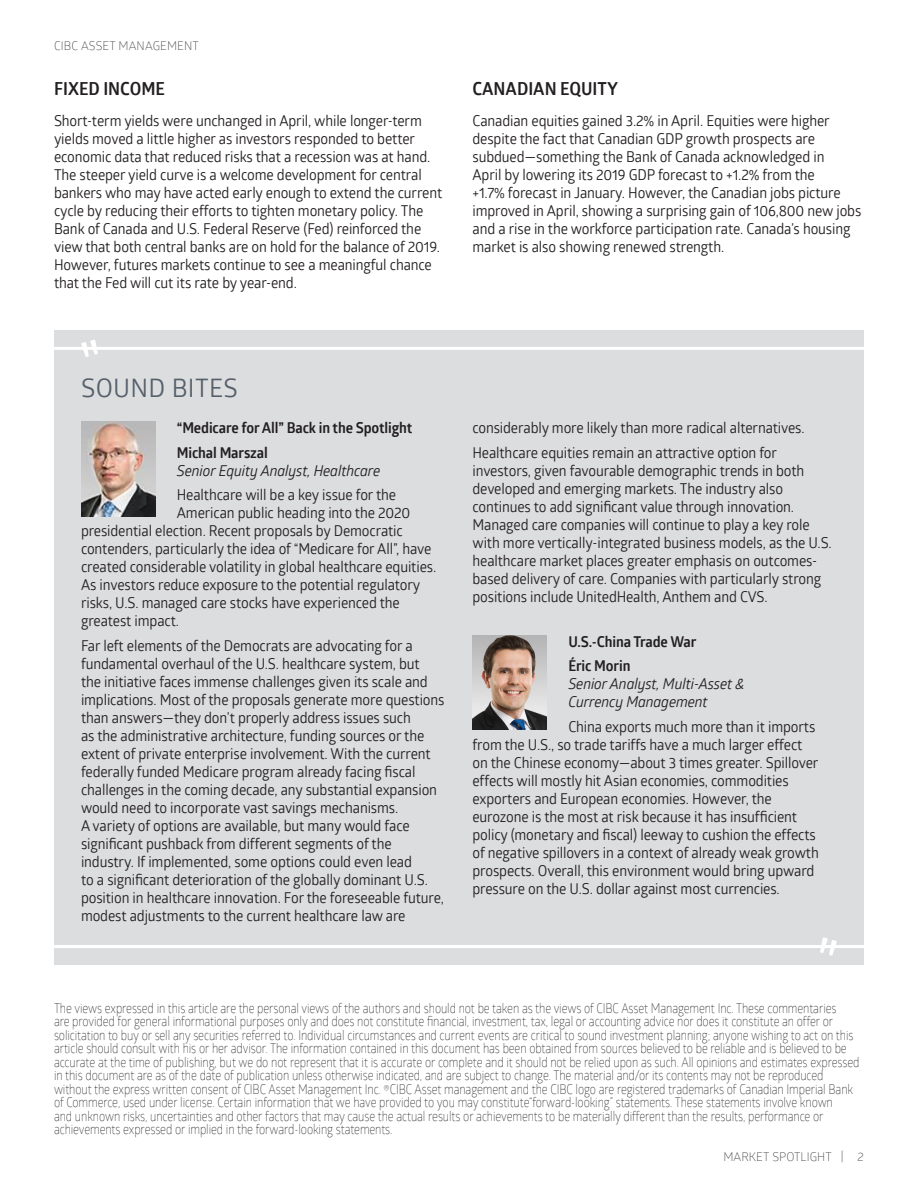
<style>
.page{position:relative;width:918px;height:1188px;background:#fff}
.page>*{position:absolute;margin:0;border:0;box-sizing:border-box;transform-origin:0 0}
.SubHeader_H3{font:25.5px "Glober";letter-spacing:.01em;color:#56606b}
.Subheader_H4{font:700 18px "Glober";color:#231f20;scale:.95 1}
.Body_P{font:15px/18px "Glober";letter-spacing:-.01em;color:#231f20;scale:.95 1}
.Body_P-2{font:italic 15px/18px "Glober";letter-spacing:-.01em;color:#231f20;scale:.95 1}
.Body_P-3{font:700 15px "Glober";letter-spacing:-.01em;color:#231f20;scale:.95 1}
.Disclaimer_P{font:300 13.5px/13.5px "Glober";letter-spacing:-.01em;color:#231f20;scale:.85 1}
.t1{font:300 12px "Glober";letter-spacing:.01em;color:#231f20}
.s1{font-weight:700;font-style:normal}
</style>
<div class="page">
<div style="left:54px;top:331px;width:810px;height:634px;background:#dcdddf"></div>
<hr style="left:47px;top:347px;width:824px;height:3px;background:#fff">
<svg style="left:81px;top:340px;width:17px;height:17px"></svg>
<hr style="left:47px;top:945px;width:824px;height:3px;background:#fff">
<svg style="left:820px;top:937px;width:17px;height:18px"></svg>
<img style="left:472px;top:635px;width:75px;height:94px">
<img style="left:81px;top:422px;width:74px;height:94px">
<p class="t1" style="left:54px;top:37px;width:146px">CIBC ASSET MANAGEMENT</p>
<p class="Subheader_H4" style="left:54px;top:76px;width:118px">FIXED INCOME</p>
<p class="Body_P" style="left:54px;top:111px;width:410px">Short-term yields were unchanged in April, while longer-term yields moved a little higher as investors responded to better economic data that reduced risks that a recession was at hand.<br>The steeper yield curve is a welcome development for central bankers who may have acted early enough to extend the current cycle by reducing their efforts to tighten monetary policy. The Bank of Canada and U.S. Federal Reserve (Fed) reinforced the view that both central banks are on hold for the balance of 2019.<br>However, futures markets continue to see a meaningful chance that the Fed will cut its rate by year-end.</p>
<p class="Subheader_H4" style="left:473px;top:76px;width:155px">CANADIAN EQUITY</p>
<p class="Body_P" style="left:472px;top:111px;width:411px">Canadian equities gained 3.2% in April. Equities were higher despite the fact that Canadian GDP growth prospects are subdued—something the Bank of Canada acknowledged in<br>April by lowering its 2019 GDP forecast to +1.2% from the<br>+1.7% forecast in January. However, the Canadian jobs picture improved in April, showing a surprising gain of 106,800 new jobs and a rise in the workforce participation rate. Canada’s housing market is also showing renewed strength.</p>
<p class="SubHeader_H3" style="left:81px;top:370px;width:158px">SOUND BITES</p>
<p class="Body_P-3" style="left:177px;top:417px;width:249px">“Medicare for All” Back in the Spotlight</p>
<p class="Body_P-2" style="left:177px;top:443px;width:216px"><span class="s1">Michal Marszal<br></span>Senior Equity Analyst, Healthcare</p>
<p class="Body_P" style="left:177px;top:486px;width:232px">Healthcare will be a key issue for the</p>
<p class="Body_P" style="left:177px;top:504px;width:247px">American public heading into the 2020</p>
<p class="Body_P" style="left:81px;top:522px;width:340px">presidential election. Recent proposals by Democratic</p>
<p class="Body_P" style="left:81px;top:540px;width:370px">contenders, particularly the idea of “Medicare for All”, have</p>
<p class="Body_P" style="left:81px;top:558px;width:375px">created considerable volatility in global healthcare equities.</p>
<p class="Body_P" style="left:81px;top:576px;width:359px">As investors reduce exposure to the potential regulatory</p>
<p class="Body_P" style="left:81px;top:594px;width:337px">risks, U.S. managed care stocks have experienced the</p>
<p class="Body_P" style="left:81px;top:612px;width:105px">greatest impact.</p>
<p class="Body_P" style="left:81px;top:636px;width:384px">Far left elements of the Democrats are advocating for a fundamental overhaul of the U.S. healthcare system, but<br>the initiative faces immense challenges given its scale and implications. Most of the proposals generate more questions than answers—they don’t properly address issues such<br>as the administrative architecture, funding sources or the extent of private enterprise involvement. With the current federally funded Medicare program already facing fiscal challenges in the coming decade, any substantial expansion would need to incorporate vast savings mechanisms.<br>A variety of options are available, but many would face significant pushback from different segments of the industry. If implemented, some options could even lead<br>to a significant deterioration of the globally dominant U.S. position in healthcare innovation. For the foreseeable future, modest adjustments to the current healthcare law are</p>
<p class="Body_P" style="left:472px;top:418px;width:351px">considerably more likely than more radical alternatives.</p>
<p class="Body_P" style="left:472px;top:443px;width:380px">Healthcare equities remain an attractive option for investors, given favourable demographic trends in both developed and emerging markets. The industry also continues to add significant value through innovation.<br>Managed care companies will continue to play a key role with more vertically-integrated business models, as the U.S. healthcare market places greater emphasis on outcomes&shy;based delivery of care. Companies with particularly strong positions include UnitedHealth, Anthem and CVS.</p>
<p class="Body_P-3" style="left:568px;top:631px;width:136px">U.S.-China Trade War</p>
<p class="Body_P-2" style="left:568px;top:657px;width:187px"><span class="s1">Éric Morin<br></span>Senior Analyst, Multi-Asset &amp;<br>Currency Management</p>
<p class="Body_P" style="left:472px;top:717px;width:366px;text-indent:96px">China exports much more than it imports from the U.S., so trade tariffs have a much larger effect on the Chinese economy—about 3 times greater. Spillover effects will mostly hit Asian economies, commodities exporters and European economies. However, the eurozone is the most at risk because it has insufficient policy (monetary and fiscal) leeway to cushion the effects of negative spillovers in a context of already weak growth prospects. Overall, this environment would bring upward pressure on the U.S. dollar against most currencies.</p>
<p class="Disclaimer_P" style="left:54px;top:1000px;width:949px">The views expressed in this article are the personal views of the authors and should not be taken as the views of CIBC Asset Management Inc. These commentaries<br>are provided for general informational purposes only and does not constitute financial, investment, tax, legal or accounting advice nor does it constitute an offer or solicitation to buy or sell any securities referred to. Individual circumstances and current events are critical to sound investment planning; anyone wishing to act on this article should consult with his or her advisor. The information contained in this document has been obtained from sources believed to be reliable and is believed to be accurate at the time of publishing, but we do not represent that it is accurate or complete and it should not be relied upon as such. All opinions and estimates expressed in this document are as of the date of publication unless otherwise indicated, and are subject to change. The material and/or its contents may not be reproduced without the express written consent of CIBC Asset Management Inc. ®CIBC Asset management and the CIBC logo are registered trademarks of Canadian Imperial Bank of Commerce, used under license. Certain information that we have provided to you may constitute“forward-looking” statements. These statements involve known<br>and unknown risks, uncertainties and other factors that may cause the actual results or achievements to be materially different than the results, performance or achievements expressed or implied in the forward-looking statements.</p>
<p class="t1" style="left:723px;top:1148px;width:142px">MARKET SPOTLIGHT | 2</p>
</div>
